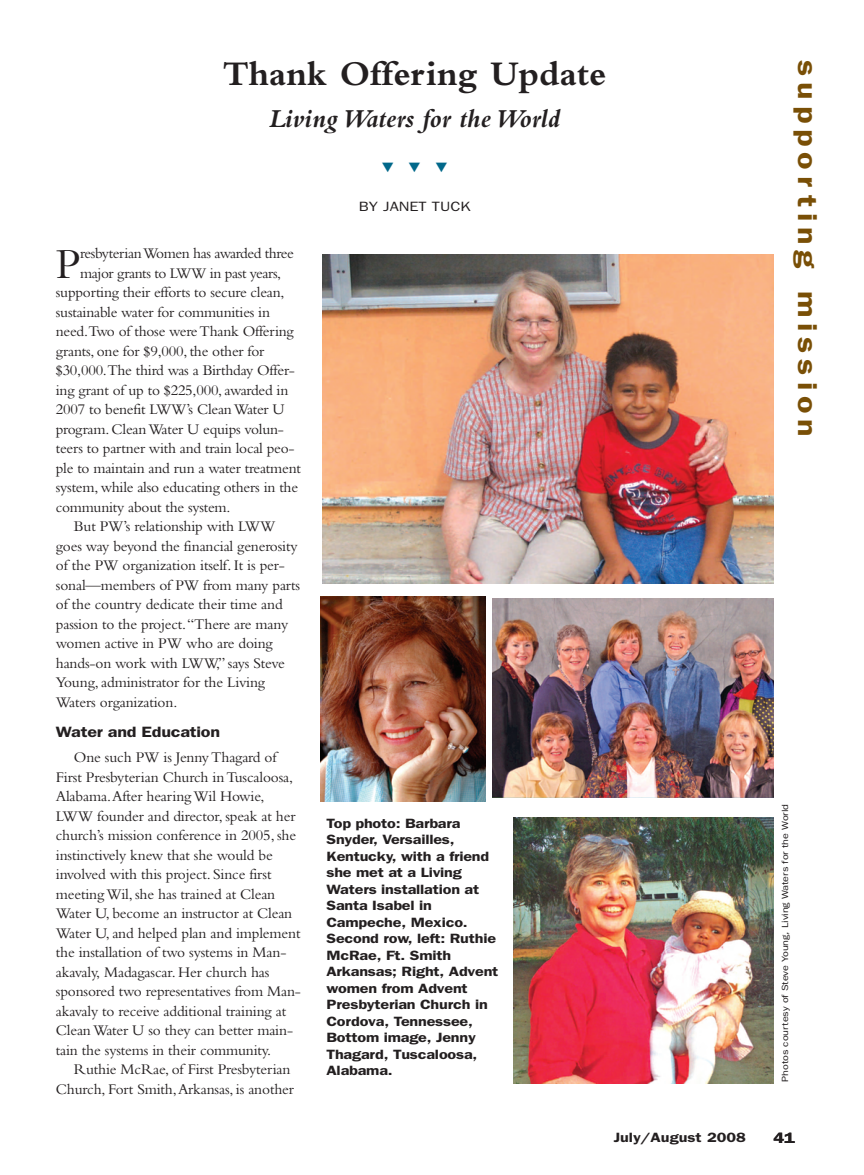
<style>
.page{position:relative;width:864px;height:1175px;background:#fff}
.page>*{position:absolute;margin:0;border:0;box-sizing:border-box;transform-origin:0 0}
.t1{font:44.25px "Bembo";color:#231f20}
.t2{font:700 36px "Bembo";color:#231f20}
.t3{font:italic 700 27px "Bembo";color:#231f20}
.t4{font:600 27px "Franklin Gothic";letter-spacing:.18em;color:#794f06;scale:1.2 1}
.t5{font:15.3px/19.5px "Bembo";letter-spacing:-.01em;color:#231f20}
.t6{font:15.3px "Bembo";letter-spacing:-.03em;color:#231f20}
.t7{font:600 15px "Franklin Gothic";letter-spacing:-.01em;color:#231f20;scale:1.2 1}
.t8{font:600 13.5px/16.5px "Franklin Gothic";letter-spacing:-.01em;color:#231f20;scale:1.2 1}
.t9{font:13.5px "Franklin Gothic";color:#231f20;scale:1.2 1}
.t10{font:13.5px "Zapf Dingbats";color:#01688a}
.t11{font:9px "Franklin Gothic";letter-spacing:-.01em;color:#231f20;scale:1.2 1}
</style>
<div class="page">
<img style="left:493px;top:599px;width:281px;height:198px">
<img style="left:322px;top:254px;width:452px;height:329px">
<img style="left:513px;top:817px;width:261px;height:266px">
<img style="left:321px;top:596px;width:165px;height:206px">
<h2 class="t2" style="left:223px;top:61px;width:385px">Thank Offering Update</h2>
<h3 class="t3" style="left:269px;top:109px;width:293px">Living Waters for the World</h3>
<p class="t10" style="left:382px;top:159px;width:67px">▼▼▼</p>
<p class="t9" style="left:359px;top:198px;width:95px">BY JANET TUCK</p>
<h1 class="t1" style="left:56px;top:248px;width:26px">P</h1>
<p class="t6" style="left:80px;top:248px;width:215px">resbyterianWomen has awarded three</p>
<p class="t6" style="left:80px;top:267px;width:202px">major grants to LWW in past years,</p>
<p class="t5" style="left:56px;top:284px;width:230px">supporting their efforts to secure clean,</p>
<p class="t5" style="left:56px;top:303px;width:216px">sustainable water for communities in</p>
<p class="t5" style="left:56px;top:323px;width:239px">need.Two of those wereThank Offering</p>
<p class="t5" style="left:56px;top:342px;width:210px">grants, one for $9,000, the other for</p>
<p class="t5" style="left:56px;top:362px;width:241px">$30,000.The third was a Birthday Offer-</p>
<p class="t5" style="left:56px;top:381px;width:234px">ing grant of up to $225,000, awarded in</p>
<p class="t5" style="left:56px;top:401px;width:230px">2007 to benefit LWW’s CleanWater U</p>
<p class="t5" style="left:56px;top:420px;width:230px">program. CleanWater U equips volun-</p>
<p class="t5" style="left:56px;top:440px;width:240px">teers to partner with and train local peo-</p>
<p class="t5" style="left:56px;top:459px;width:247px">ple to maintain and run a water treatment</p>
<p class="t5" style="left:56px;top:479px;width:244px">system, while also educating others in the</p>
<p class="t5" style="left:56px;top:498px;width:176px">community about the system.</p>
<p class="t5" style="left:74px;top:518px;width:203px">But PW’s relationship with LWW</p>
<p class="t5" style="left:56px;top:537px;width:243px">goes way beyond the financial generosity</p>
<p class="t5" style="left:56px;top:557px;width:231px">of the PW organization itself. It is per-</p>
<p class="t5" style="left:56px;top:576px;width:246px">sonal—members of PW from many parts</p>
<p class="t5" style="left:56px;top:596px;width:228px">of the country dedicate their time and</p>
<p class="t5" style="left:56px;top:615px;width:234px">passion to the project.“There are many</p>
<p class="t5" style="left:56px;top:635px;width:218px">women active in PW who are doing</p>
<p class="t5" style="left:56px;top:654px;width:231px">hands-on work with LWW,” says Steve</p>
<p class="t5" style="left:56px;top:674px;width:211px">Young, administrator for the Living</p>
<p class="t5" style="left:56px;top:693px;width:123px">Waters organization.</p>
<p class="t7" style="left:56px;top:723px;width:138px">Water and Education</p>
<p class="t5" style="left:56px;top:749px;width:247px;text-indent:18px">One such PW is JennyThagard of First Presbyterian Church inTuscaloosa, Alabama.After hearingWil Howie, LWW founder and director, speak at her church’s mission conference in 2005, she instinctively knew that she would be involved with this project. Since first meetingWil, she has trained at Clean Water U, become an instructor at Clean Water U, and helped plan and implement the installation of two systems in Man&shy;akavaly, Madagascar. Her church has sponsored two representatives from Man&shy;akavaly to receive additional training at CleanWater U so they can better main&shy;tain the systems in their community.</p>
<p class="t5" style="left:56px;top:1061px;width:240px;text-align:right">Ruthie McRae, of First Presbyterian<br>Church, Fort Smith,Arkansas, is another</p>
<p class="t8" style="left:326px;top:814px;width:145px">Top photo: Barbara<br>Snyder, Versailles,<br>Kentucky, with a friend she met at a Living<br>Waters installation at<br>Santa Isabel in<br>Campeche, Mexico.<br>Second row, left: Ruthie<br>McRae, Ft. Smith<br>Arkansas; Right, Advent women from Advent<br>Presbyterian Church in<br>Cordova, Tennessee,<br>Bottom image, Jenny<br>Thagard, Tuscaloosa,<br>Alabama.</p>
<h3 class="t4" style="left:823px;top:60px;width:315px;rotate:90deg">supporting mission</h3>
<p class="t11" style="left:780px;top:1081px;width:233px;rotate:-90deg">Photos courtesy of Steve Young, Living Waters for the World</p>
<p class="t8" style="left:614px;top:1129px;width:112px">July/August 2008</p>
<p class="t7" style="left:773px;top:1129px;width:20px">41</p>
</div>
